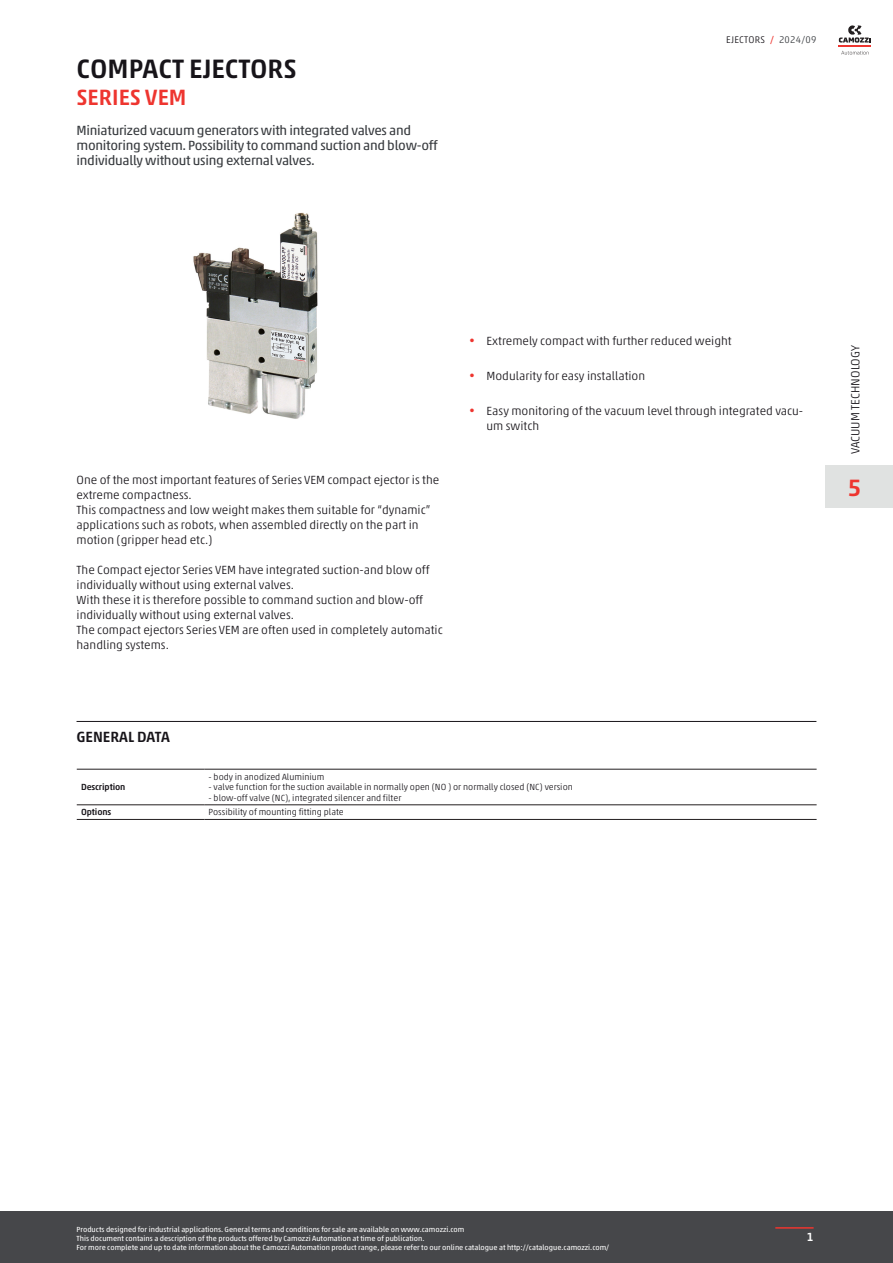
<style>
.page{position:relative;width:893px;height:1263px;background:#fff}
.page>*{position:absolute;margin:0;border:0;box-sizing:border-box;transform-origin:0 0}
.TITOLO_Home{font:500 27px "Akko W1 G";color:#171419}
.Num_catalogo_no_lingua{font:500 24px "Akko W1 G";color:#ee352f}
.SOTTOTITOLO_Home{font:500 22.5px "Akko W1 G";color:#ee352f}
.Titolo_SEZIONE{font:500 15px "Akko W1 G";color:#171419}
.INTRO_Home{font:13.5px/15px "Akko W1 G";letter-spacing:-.02em;color:#383b3f}
.Descrizione_prodotto{font:300 12px/15px "Akko W1 G";color:#171419}
.NOME_CATALOGO{font:300 12px "Akko W1 G";color:#171419}
.t1{font:500 12px "Akko W1 G";color:#fff}
.Edizione_catalogo{font:300 9.75px "Akko W1 G";letter-spacing:.025em;color:#171419}
.Testi_tabella_general_data{font:300 9px "Akko W1 G";color:#171419}
.Titoli_tabella_general_data{font:500 9px "Akko W1 G";letter-spacing:-.01em;color:#171419}
.footNotes{font:7.5px/9px "Akko W1 G";color:#fff}
.s1{font-weight:400;color:#ee352f}
.s2{color:#383b3f}
.s3{font-weight:400;font-size:10.5px;color:#ee352f}
</style>
<div class="page">
<hr style="left:77px;top:721px;width:739px;height:1px;background:#171419">
<svg style="left:77px;top:805px;width:740px;height:14px"></svg>
<hr style="left:204px;top:769px;width:613px;height:1px;background:#231f20">
<hr style="left:204px;top:804px;width:613px;height:1px;background:#231f20">
<hr style="left:204px;top:819px;width:613px;height:1px;background:#231f20">
<hr style="left:77px;top:769px;width:127px;height:1px;background:#231f20">
<hr style="left:77px;top:804px;width:127px;height:1px;background:#231f20">
<hr style="left:77px;top:819px;width:127px;height:1px;background:#231f20">
<img style="left:193px;top:212px;width:125px;height:207px">
<div style="left:0;top:1211px;width:893px;height:52px;background:#46474a"></div>
<hr style="left:775px;top:1227px;width:39px;height:1px;background:#ee352f">
<hr style="left:839px;top:45px;width:32px;height:2px;background:#ee352f">
<svg style="left:839px;top:25px;width:32px;height:18px"></svg>
<svg style="left:841px;top:51px;width:28px;height:4px"></svg>
<div style="left:825px;top:465px;width:59px;height:42px;background:#e0e2e1"></div>
<div style="left:884px;top:465px;width:9px;height:42px;background:#e0e2e1"></div>
<p class="TITOLO_Home" style="left:77px;top:49px;width:222px">COMPACT EJECTORS</p>
<p class="SOTTOTITOLO_Home" style="left:77px;top:81px;width:111px">SERIES VEM</p>
<p class="INTRO_Home" style="left:77px;top:122px;width:362px">Miniaturized vacuum generators with integrated valves and monitoring system. Possibility to command suction and blow-off individually without using external valves.</p>
<p class="Edizione_catalogo" style="left:726px;top:32px;width:92px">EJECTORS <span class="s1">/</span> <span class="s2">2024/09</span></p>
<p class="Descrizione_prodotto" style="left:77px;top:472px;width:364px">One of the most important features of Series VEM compact ejector is the extreme compactness.<br>This compactness and low weight makes them suitable for “dynamic” applications such as robots, when assembled directly on the part in motion (gripper head etc.)</p>
<p class="Descrizione_prodotto" style="left:77px;top:562px;width:368px">The Compact ejector Series VEM have integrated suction-and blow off individually without using external valves.<br>With these it is therefore possible to command suction and blow-off individually without using external valves.<br>The compact ejectors Series VEM are often used in completely automatic handling systems.</p>
<p class="Descrizione_prodotto" style="left:469px;top:333px;width:264px"><span class="s3">•</span> Extremely compact with further reduced weight</p>
<p class="Descrizione_prodotto" style="left:469px;top:368px;width:177px"><span class="s3">•</span> Modularity for easy installation</p>
<p class="Descrizione_prodotto" style="left:486px;top:403px;width:318px;text-indent:-17px"><span class="s3">•</span> Easy monitoring of the vacuum level through integrated vacu&shy;um switch</p>
<p class="Titolo_SEZIONE" style="left:77px;top:726px;width:95px">GENERAL DATA</p>
<p class="Titoli_tabella_general_data" style="left:81px;top:780px;width:46px">Description</p>
<p class="Testi_tabella_general_data" style="left:209px;top:770px;width:117px">- body in anodized Aluminium</p>
<p class="Testi_tabella_general_data" style="left:209px;top:780px;width:366px">- valve function for the suction available in normally open (NO ) or normally closed (NC) version</p>
<p class="Testi_tabella_general_data" style="left:209px;top:791px;width:194px">- blow-off valve (NC), integrated silencer and filter</p>
<p class="Titoli_tabella_general_data" style="left:81px;top:805px;width:32px">Options</p>
<p class="Testi_tabella_general_data" style="left:209px;top:806px;width:137px">Possibility of mounting fitting plate</p>
<p class="NOME_CATALOGO" style="left:847px;top:454px;width:110px;rotate:-90deg">VACUUM TECHNOLOGY</p>
<p class="Num_catalogo_no_lingua" style="left:848px;top:469px;width:15px">5</p>
<p class="footNotes" style="left:77px;top:1225px;width:534px">Products designed for industrial applications. General terms and conditions for sale are available on www.camozzi.com<br>This document contains a description of the products offered by Camozzi Automation at time of publication.<br>For more complete and up to date information about the Camozzi Automation product range, please refer to our online catalogue at http://catalogue.camozzi.com/</p>
<p class="t1" style="left:807px;top:1228px;width:8px">1</p>
</div>
